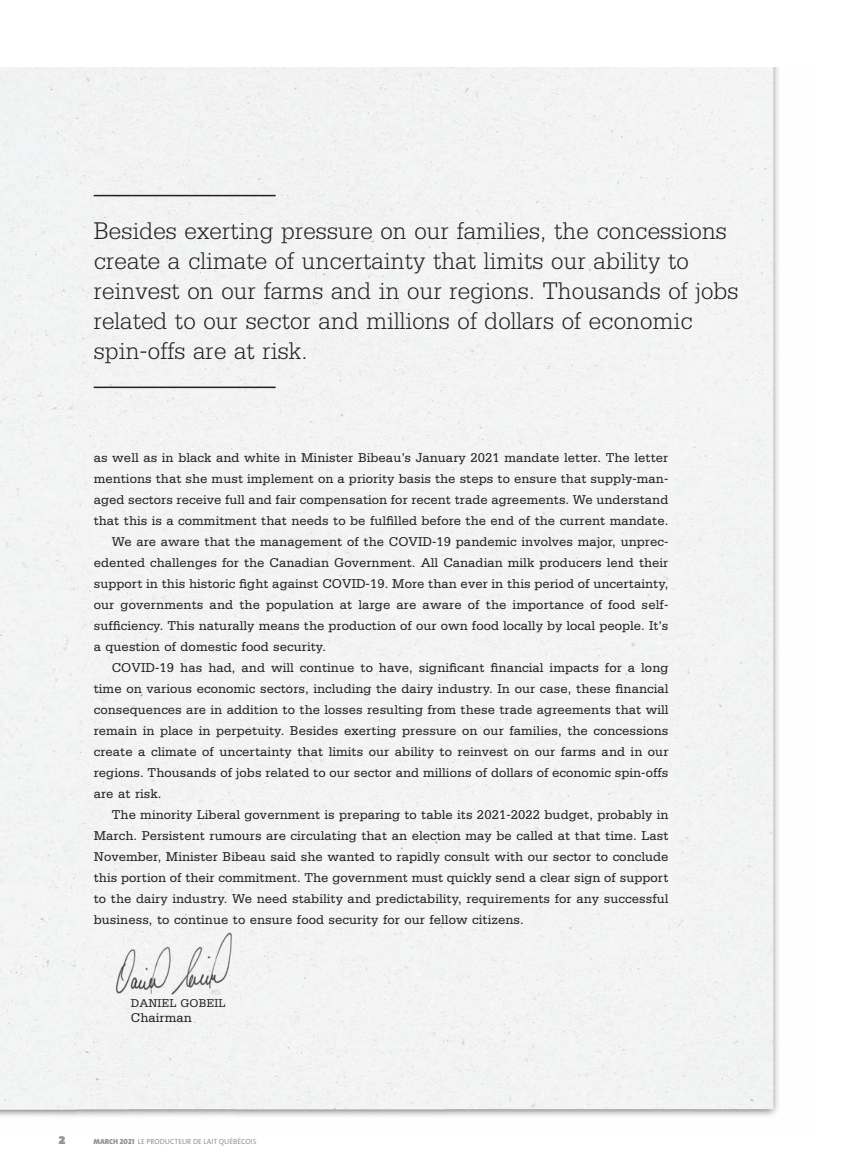
<style>
.page{position:relative;width:864px;height:1175px;background:#fff}
.page>*{position:absolute;margin:0;border:0;box-sizing:border-box;transform-origin:0 0}
.t1{font:300 25.5px/30px "Serifa";letter-spacing:.005em;color:#231f20}
.t2{font:900 15px "The Mix";color:#939598}
.t3{font:13.5px "Serifa";letter-spacing:.005em;color:#231f20}
.t4{font:12px "Serifa";letter-spacing:.005em;color:#231f20}
.t5{font:7.5px "The Sans";color:#939598}
.s1{font-family:"The Sans Black Caps"}
</style>
<div class="page">
<div style="left:77px;top:67px;width:701px;height:647px;background:#f3f3f4"></div>
<div style="left:447px;top:714px;width:331px;height:402px;background:#f2f3f4"></div>
<div style="left:76px;top:714px;width:371px;height:232px;background:#f3f3f4"></div>
<div style="left:235px;top:946px;width:212px;height:170px;background:#f3f3f4"></div>
<div style="left:76px;top:946px;width:53px;height:172px;background:#f2f3f4"></div>
<div style="left:129px;top:995px;width:106px;height:121px;background:#f2f3f4"></div>
<hr style="left:94px;top:387px;width:181px;height:1px;background:#231f20">
<hr style="left:94px;top:195px;width:181px;height:1px;background:#231f20">
<img style="left:110px;top:931px;width:127px;height:64px">
<p class="t1" style="left:94px;top:217px;width:646px">Besides exerting pressure on our families, the concessions create a climate of uncertainty that limits our ability to reinvest on our farms and in our regions. Thousands of jobs related to our sector and millions of dollars of economic spin-offs are at risk.</p>
<p class="t3" style="left:94px;top:453px;width:576px">as well as in black and white in Minister Bibeau’s January 2021 mandate letter. The letter</p>
<p class="t3" style="left:94px;top:474px;width:576px">mentions that she must implement on a priority basis the steps to ensure that supply-man-</p>
<p class="t3" style="left:94px;top:495px;width:576px">aged sectors receive full and fair compensation for recent trade agreements. We understand</p>
<p class="t3" style="left:94px;top:516px;width:576px">that this is a commitment that needs to be fulfilled before the end of the current mandate.</p>
<p class="t3" style="left:112px;top:537px;width:558px">We are aware that the management of the COVID-19 pandemic involves major, unprec-</p>
<p class="t3" style="left:94px;top:558px;width:576px">edented challenges for the Canadian Government. All Canadian milk producers lend their</p>
<p class="t3" style="left:94px;top:579px;width:576px">support in this historic fight against COVID-19. More than ever in this period of uncertainty,</p>
<p class="t3" style="left:94px;top:600px;width:576px">our governments and the population at large are aware of the importance of food self-</p>
<p class="t3" style="left:94px;top:621px;width:576px">sufficiency. This naturally means the production of our own food locally by local people. It’s</p>
<p class="t3" style="left:94px;top:642px;width:234px">a question of domestic food security.</p>
<p class="t3" style="left:112px;top:663px;width:558px">COVID-19 has had, and will continue to have, significant financial impacts for a long</p>
<p class="t3" style="left:94px;top:684px;width:576px">time on various economic sectors, including the dairy industry. In our case, these financial</p>
<p class="t3" style="left:94px;top:705px;width:576px">consequences are in addition to the losses resulting from these trade agreements that will</p>
<p class="t3" style="left:94px;top:726px;width:576px">remain in place in perpetuity. Besides exerting pressure on our families, the concessions</p>
<p class="t3" style="left:94px;top:747px;width:576px">create a climate of uncertainty that limits our ability to reinvest on our farms and in our</p>
<p class="t3" style="left:94px;top:768px;width:576px">regions. Thousands of jobs related to our sector and millions of dollars of economic spin-offs</p>
<p class="t3" style="left:94px;top:789px;width:69px">are at risk.</p>
<p class="t3" style="left:112px;top:810px;width:558px">The minority Liberal government is preparing to table its 2021-2022 budget, probably in</p>
<p class="t3" style="left:94px;top:831px;width:576px">March. Persistent rumours are circulating that an election may be called at that time. Last</p>
<p class="t3" style="left:94px;top:852px;width:576px">November, Minister Bibeau said she wanted to rapidly consult with our sector to conclude</p>
<p class="t3" style="left:94px;top:873px;width:576px">this portion of their commitment. The government must quickly send a clear sign of support</p>
<p class="t3" style="left:94px;top:894px;width:576px">to the dairy industry. We need stability and predictability, requirements for any successful</p>
<p class="t3" style="left:94px;top:915px;width:431px">business, to continue to ensure food security for our fellow citizens.</p>
<p class="t4" style="left:131px;top:999px;width:96px">DANIEL GOBEIL</p>
<p class="t3" style="left:131px;top:1013px;width:62px">Chairman</p>
<p class="t2" style="left:59px;top:1133px;width:9px">2</p>
<p class="t5" style="left:93px;top:1138px;width:165px"><span class="s1">MARCH 2021</span> LE PRODUCTEUR DE LAIT QUÉBÉCOIS</p>
</div>
